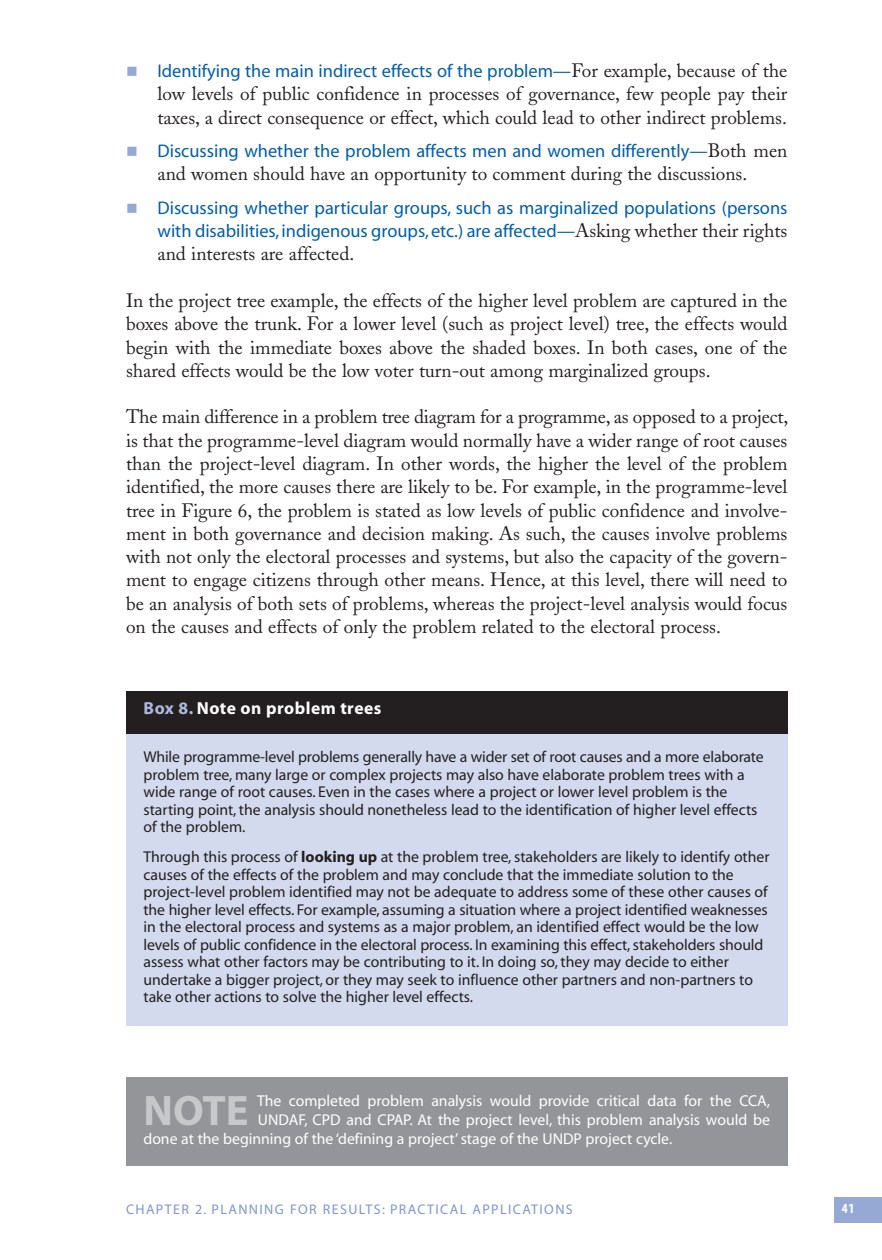
<style>
.page{position:relative;width:882px;height:1260px;background:#fff}
.page>*{position:absolute;margin:0;border:0;box-sizing:border-box;transform-origin:0 0}
.t1{font:700 42.88px "Myriad";color:#c7c8ca}
.t2{font:19.25px/23.3px "Adobe Caslon";color:#231f20;text-align:justify}
.t3{font:18.38px/23.3px "Myriad";color:#005eab}
.t4{font:700 17.5px "Myriad";letter-spacing:.03em;color:#fff}
.t5{font:15.75px/17.5px "Myriad";color:#231f20}
.t6{font:15.75px "Myriad";color:#fff}
.t7{font:14px "Myriad";letter-spacing:.1em;color:#7f97cb}
.t8{font:14px "Myriad MM.700.wt.300.wd";color:#fff}
.s1{font-family:"Adobe Caslon";font-size:19.25px;color:#231f20}
.s2{color:#adbadd}
.s3{font-weight:700}
</style>
<div class="page">
<div style="left:835px;top:1197px;width:47px;height:25px;background:#96a9d5"></div>
<div style="left:126px;top:1077px;width:662px;height:89px;background:#939598"></div>
<div style="left:126px;top:733px;width:662px;height:293px;background:#d3daed"></div>
<div style="left:126px;top:691px;width:662px;height:43px;background:#231f20"></div>
<p class="t3" style="left:158px;top:61px;width:632px">Identifying the main indirect effects of the problem—<span class="s1">For example, because of the</span></p>
<p class="t2" style="left:157px;top:85px;width:632px">low levels of public confidence in processes of governance, few people pay their taxes, a direct consequence or effect, which could lead to other indirect problems.</p>
<p class="t3" style="left:158px;top:141px;width:632px">Discussing whether the problem affects men and women differently—<span class="s1">Both men</span></p>
<p class="t2" style="left:158px;top:165px;width:591px">and women should have an opportunity to comment during the discussions.</p>
<p class="t3" style="left:158px;top:198px;width:632px">Discussing whether particular groups, such as marginalized populations (persons with disabilities, indigenous groups,etc.) are affected—<span class="s1">Asking whether their rights</span></p>
<p class="t2" style="left:158px;top:245px;width:198px">and interests are affected.</p>
<p class="t2" style="left:126px;top:291px;width:663px">In the project tree example, the effects of the higher level problem are captured in the boxes above the trunk. For a lower level (such as project level) tree, the effects would begin with the immediate boxes above the shaded boxes. In both cases, one of the shared effects would be the low voter turn-out among marginalized groups.</p>
<p class="t2" style="left:126px;top:408px;width:664px">The main difference in a problem tree diagram for a programme, as opposed to a project, is that the programme-level diagram would normally have a wider range of root causes than the project-level diagram. In other words, the higher the level of the problem identified, the more causes there are likely to be. For example, in the programme-level tree in Figure 6, the problem is stated as low levels of public confidence and involve&shy;ment in both governance and decision making. As such, the causes involve problems with not only the electoral processes and systems, but also the capacity of the govern&shy;ment to engage citizens through other means. Hence, at this level, there will need to be an analysis of both sets of problems, whereas the project-level analysis would focus on the causes and effects of only the problem related to the electoral process.</p>
<p class="t4" style="left:144px;top:702px;width:239px"><span class="s2">Box 8.</span> Note on problem trees</p>
<p class="t5" style="left:143px;top:749px;width:622px">While programme-level problems generally have a wider set of root causes and a more elaborate problem tree, many large or complex projects may also have elaborate problem trees with a wide range of root causes. Even in the cases where a project or lower level problem is the starting point, the analysis should nonetheless lead to the identification of higher level effects of the problem.</p>
<p class="t5" style="left:143px;top:850px;width:628px">Through this process of <span class="s3">looking up</span> at the problem tree, stakeholders are likely to identify other causes of the effects of the problem and may conclude that the immediate solution to the project-level problem identified may not be adequate to address some of these other causes of the higher level effects. For example, assuming a situation where a project identified weaknesses in the electoral process and systems as a major problem, an identified effect would be the low levels of public confidence in the electoral process. In examining this effect, stakeholders should assess what other factors may be contributing to it. In doing so, they may decide to either undertake a bigger project, or they may seek to influence other partners and non-partners to take other actions to solve the higher level effects.</p>
<h1 class="t1" style="left:144px;top:1095px;width:107px">NOTE</h1>
<p class="t6" style="left:257px;top:1095px;width:515px">The completed problem analysis would provide critical data for the CCA,</p>
<p class="t6" style="left:258px;top:1114px;width:514px">UNDAF, CPD and CPAP. At the project level, this problem analysis would be</p>
<p class="t6" style="left:143px;top:1133px;width:530px">done at the beginning of the ‘defining a project’stage of the UNDP project cycle.</p>
<p class="t7" style="left:126px;top:1204px;width:448px">CHAPTER 2. PLANNING FOR RESULTS: PRACTICAL APPLICATIONS</p>
<p class="t8" style="left:842px;top:1203px;width:14px">41</p>
</div>
